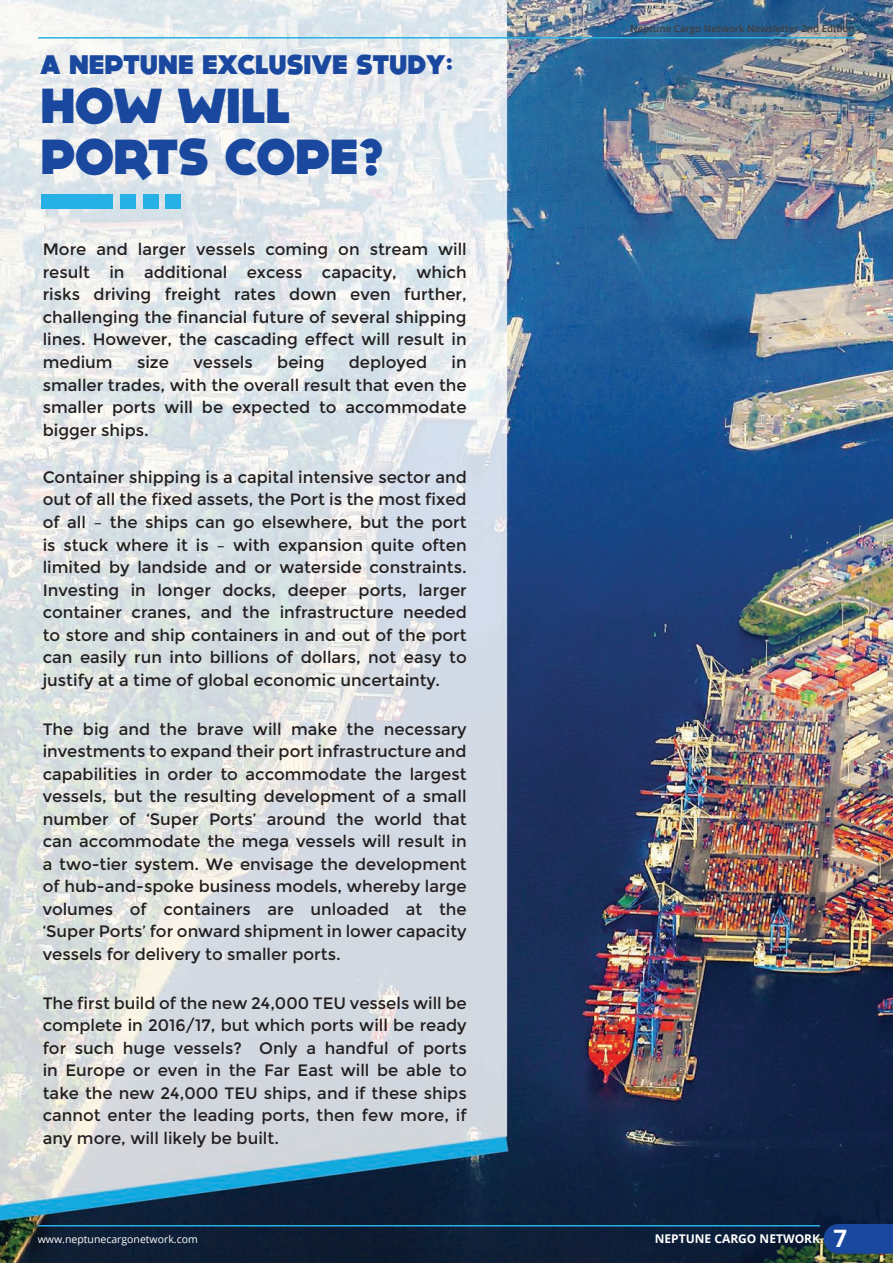
<style>
.page{position:relative;width:893px;height:1263px;background:#fff}
.page>*{position:absolute;margin:0;border:0;box-sizing:border-box;transform-origin:0 0}
.t1{font:800 49.5px/51px "DOCK11";color:#19489e}
.t2{font:800 27px "DOCK11";color:#19489e}
.t3{font:16.5px/22.5px "Montserrat";color:#231f20;text-align:justify}
.t4{font:700 12px "Open Sans";color:#fff}
.t5{font:10.5px "Open Sans";color:#fff}
.t6{font:600 9.75px "Open Sans";color:#3e3e3f}
.s1{font-size:24px}
</style>
<div class="page">
<img style="left:0;top:0;width:893px;height:1263px">
<div style="left:41px;top:194px;width:71px;height:15px;background:#26b0e5"></div>
<div style="left:120px;top:194px;width:15px;height:15px;background:#26b0e5"></div>
<div style="left:143px;top:194px;width:15px;height:15px;background:#26b0e5"></div>
<div style="left:166px;top:194px;width:15px;height:15px;background:#26b0e5"></div>
<hr style="left:38px;top:37px;width:817px;height:2px;background:#26b0e5">
<hr style="left:38px;top:1225px;width:782px;height:1px;background:#26b0e5">
<svg style="left:824px;top:1224px;width:69px;height:30px;background:#194798"></svg>
<h2 class="t2" style="left:40px;top:52px;width:414px">A NEPTUNE EXCLUSIVE STUDY:</h2>
<h1 class="t1" style="left:40px;top:81px;width:344px">HOW WILL<br>PORTS COPE?</h1>
<p class="t3" style="left:43px;top:239px;width:425px">More and larger vessels coming on stream will result in additional excess capacity, which risks driving freight rates down even further, challenging the financial future of several shipping lines. H owever, the cascading effect will result in medium</p>
<p class="t3" style="left:43px;top:351px;width:425px;text-indent:409px">in smaller trades, with the overall result that even the smaller ports will be expected to accommodate bigger ships.</p>
<p class="t3" style="left:43px;top:466px;width:425px">Container shipping is a capital intensive sector and out of all the fixed assets, the Port is the most fixed of all – the ships can go elsewhere, but the port is stuck where it is – with expansion quite often limited by landside and or waterside constraints.<br>I nvesting in longer docks, deeper ports, larger container cranes, and the infrastructure needed to store and ship containers in and out of the port can easily run into billions of dollars, not easy to justify at a time of global economic uncertainty.</p>
<p class="t3" style="left:43px;top:718px;width:426px">The big and the brave will make the necessary investments to expand their port infrastructure and capabilities in order to accommodate the largest vessels, but the resulting development of a small number of ‘Super Ports’ around the world that can accommodate the mega vessels will result in a two-tier system. We envisage the development of hub-and-spoke business models, whereby large volumes of containers are unloaded at the ‘Super Ports’ for onward shipment in lower capacity vessels for delivery to smaller ports.</p>
<p class="t3" style="left:43px;top:992px;width:426px">The first build of the new 24,000 TEU vessels will be complete in 2016/17, but which ports will be ready for such huge vessels? Only a handful of ports in Europe or even in the Far East will be able to take the new 24,000 TEU ships, and if these ships cannot enter the leading ports, then few more, if any more, will likely be built.</p>
<p class="t3" style="left:137px;top:351px;width:33px">size</p>
<p class="t3" style="left:193px;top:351px;width:61px">vessels</p>
<p class="t3" style="left:277px;top:351px;width:49px">being</p>
<p class="t3" style="left:349px;top:351px;width:80px">deployed</p>
<p class="t6" style="left:630px;top:22px;width:226px">Neptune Cargo Network Newsletter 2nd Edition</p>
<p class="t5" style="left:38px;top:1232px;width:162px">www.neptunecargonetwork.com</p>
<p class="t4" style="left:655px;top:1230px;width:194px">NEPTUNE CARGO NETWORK <span class="s1">7</span></p>
</div>
